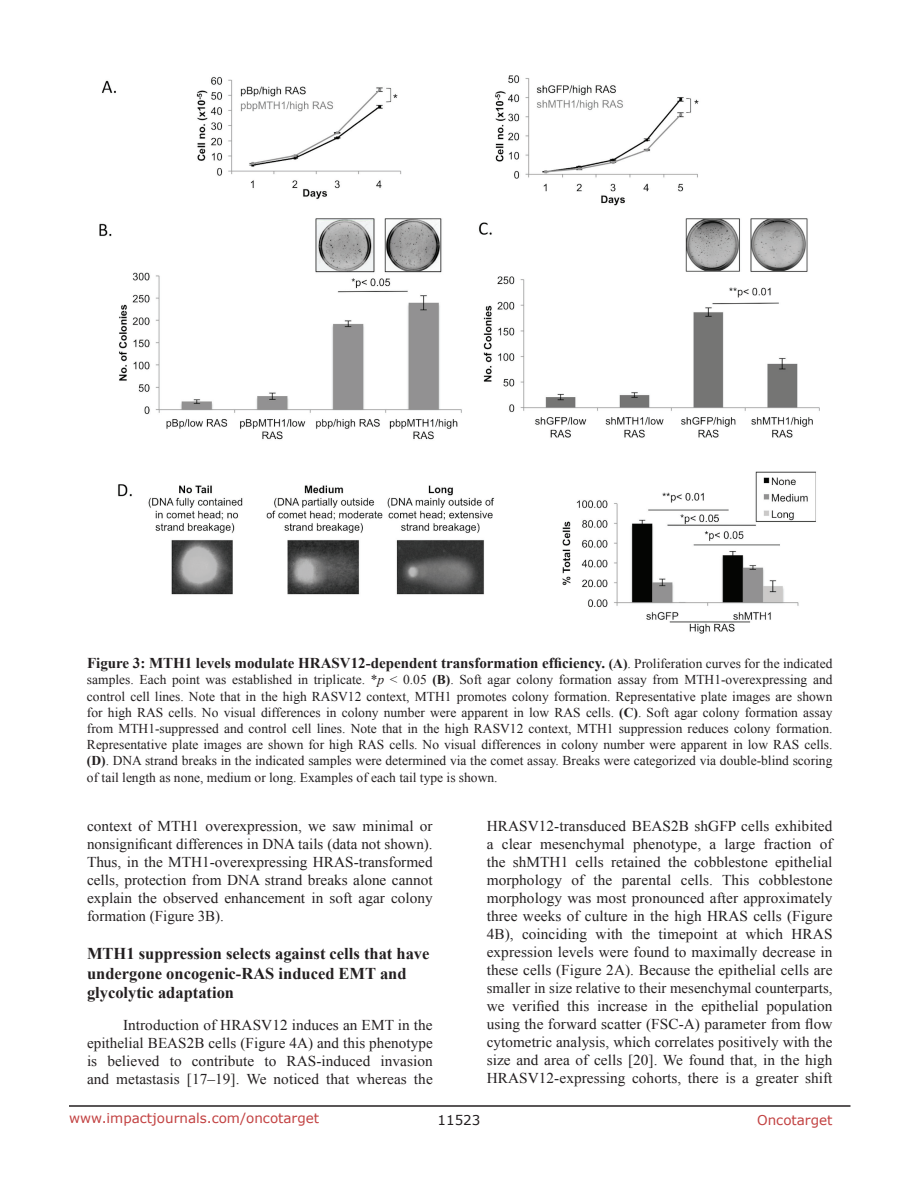
<style>
.page{position:relative;width:918px;height:1188px;background:#fff}
.page>*{position:absolute;margin:0;border:0;box-sizing:border-box;transform-origin:0 0}
.t1{font:700 16.5px/19.8px "Times New Roman";color:#231f20}
.t2{font:15px/18px "Times New Roman";letter-spacing:.005em;color:#231f20;text-align:justify}
.t3{font:700 15px "Times New Roman";color:#231f20}
.t4{font:13.5px/16.2px "Times New Roman";color:#231f20;text-align:justify}
.t5{font:13.5px "Verdana";color:#c24141}
.t6{font:13.5px "Verdana";color:#231f20}
.s1{font-size:13.5px}
.s2{font-weight:400;font-size:13.5px}
.s3{font-style:italic}
.s4{font-weight:700}
</style>
<div class="page">
<hr style="left:69px;top:1105px;width:781px;height:2px;background:#231f20">
<img style="left:100px;top:76px;width:720px;height:558px">
<p class="t3" style="left:87px;top:653px;width:747px">Figure 3: MTH1 levels modulate HRASV12-dependent transformation efficiency. <span class="s1">(A)</span><span class="s2">. Proliferation curves for the indicated</span></p>
<p class="t4" style="left:87px;top:672px;width:747px">samples. Each point was established in triplicate. *<span class="s3">p</span> &lt; 0.05 <span class="s4">(B)</span>. Soft agar colony formation assay from MTH1-overexpressing and control cell lines. Note that in the high RASV12 context, MTH1 promotes colony formation. Representative plate images are shown for high RAS cells. No visual differences in colony number were apparent in low RAS cells. <span class="s4">(C)</span>. Soft agar colony formation assay from MTH1-suppressed and control cell lines. Note that in the high RASV12 context, MTH1 suppression reduces colony formation.<br>Representative plate images are shown for high RAS cells. No visual differences in colony number were apparent in low RAS cells. <span class="s4">(D)</span>. DNA strand breaks in the indicated samples were determined via the comet assay. Breaks were categorized via double-blind scoring of tail length as none, medium or long. Examples of each tail type is shown.</p>
<p class="t2" style="left:87px;top:817px;width:347px">context of MTH1 overexpression, we saw minimal or nonsignificant differences in DNA tails (data not shown).<br>Thus, in the MTH1-overexpressing HRAS-transformed cells, protection from DNA strand breaks alone cannot explain the observed enhancement in soft agar colony formation (Figure 3B).</p>
<p class="t1" style="left:87px;top:943px;width:344px">MTH1 suppression selects against cells that have undergone oncogenic-RAS induced EMT and glycolytic adaptation</p>
<p class="t2" style="left:87px;top:1016px;width:347px;text-indent:36px">Introduction of HRASV12 induces an EMT in the epithelial BEAS2B cells (Figure 4A) and this phenotype is believed to contribute to RAS-induced invasion and metastasis [17–19]. We noticed that whereas the</p>
<p class="t2" style="left:487px;top:817px;width:347px">HRASV12-transduced BEAS2B shGFP cells exhibited a clear mesenchymal phenotype, a large fraction of the shMTH1 cells retained the cobblestone epithelial morphology of the parental cells. This cobblestone morphology was most pronounced after approximately three weeks of culture in the high HRAS cells (Figure 4B), coinciding with the timepoint at which HRAS expression levels were found to maximally decrease in these cells (Figure 2A). Because the epithelial cells are smaller in size relative to their mesenchymal counterparts, we verified this increase in the epithelial population using the forward scatter (FSC-A) parameter from flow cytometric analysis, which correlates positively with the size and area of cells [20]. We found that, in the high HRASV12-expressing cohorts, there is a greater shift</p>
<p class="t5" style="left:69px;top:1109px;width:252px">www.impactjournals.com/oncotarget</p>
<p class="t6" style="left:438px;top:1111px;width:44px">11523</p>
<p class="t5" style="left:757px;top:1111px;width:77px">Oncotarget</p>
</div>
